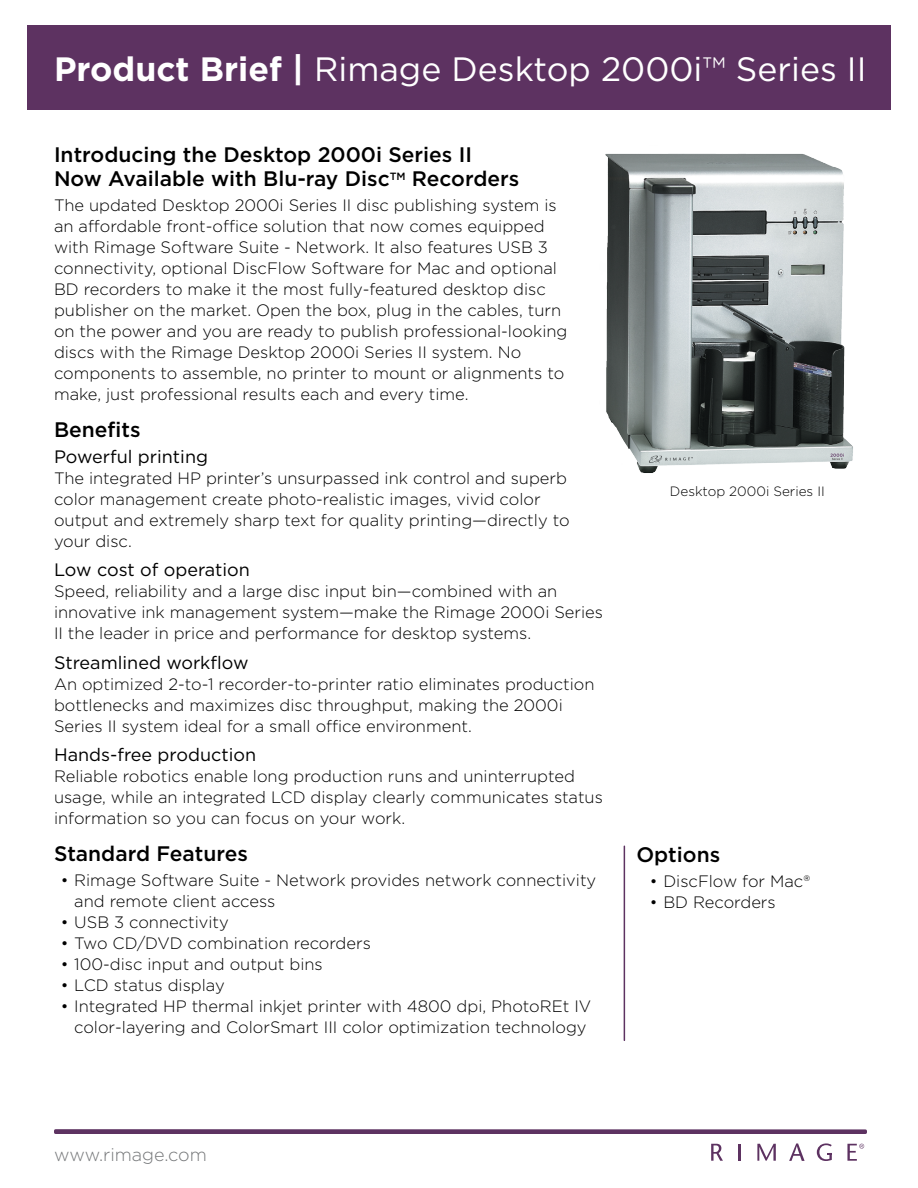
<style>
.page{position:relative;width:918px;height:1188px;background:#fff}
.page>*{position:absolute;margin:0;border:0;box-sizing:border-box;transform-origin:0 0}
.t1{font:33.75px "Gotham";color:#fff}
.t2{font:500 21px/24px "Gotham";color:#000}
.t3{font:18px "Gotham";color:#000}
.t4{font:300 18px "Gotham";color:#757779}
.t5{font:300 16.5px/21px "Gotham";color:#000}
.t6{font:300 13.5px "Gotham";color:#000}
.s1{font-weight:700}
.s2{font-weight:300}
</style>
<div class="page">
<div style="left:27px;top:26px;width:864px;height:84px;background:#5d3261"></div>
<svg style="left:711px;top:1144px;width:12px;height:17px"></svg>
<svg style="left:738px;top:1144px;width:2px;height:17px"></svg>
<svg style="left:757px;top:1144px;width:19px;height:17px"></svg>
<svg style="left:817px;top:1143px;width:15px;height:18px"></svg>
<svg style="left:789px;top:1143px;width:16px;height:18px"></svg>
<svg style="left:847px;top:1144px;width:17px;height:17px"></svg>
<div style="left:54px;top:1129px;width:813px;height:5px;border:3px solid #5d3261"></div>
<hr style="left:624px;top:846px;width:1px;height:194px;background:#5d3261">
<img style="left:605px;top:153px;width:248px;height:320px">
<h1 class="t1" style="left:54px;top:49px;width:814px"><span class="s1">Product Brief |</span> Rimage Desktop 2000i<span class="s2">™</span> Series II</h1>
<p class="t2" style="left:54px;top:143px;width:467px">Introducing the Desktop 2000i Series II<br>Now Available with Blu-ray Disc<sup>TM</sup> Recorders</p>
<p class="t5" style="left:54px;top:194px;width:515px">The updated Desktop 2000i Series II disc publishing system is an affordable front-office solution that now comes equipped with Rimage Software Suite - Network. It also features USB 3 connectivity, optional DiscFlow Software for Mac and optional BD recorders to make it the most fully-featured desktop disc publisher on the market. Open the box, plug in the cables, turn on the power and you are ready to publish professional-looking discs with the Rimage Desktop 2000i Series II system. No components to assemble, no printer to mount or alignments to make, just professional results each and every time.</p>
<p class="t2" style="left:54px;top:418px;width:88px">Benefits</p>
<p class="t3" style="left:54px;top:446px;width:156px">Powerful printing</p>
<p class="t5" style="left:54px;top:468px;width:517px">The integrated HP printer’s unsurpassed ink control and superb color management create photo-realistic images, vivid color output and extremely sharp text for quality printing—directly to your disc.</p>
<p class="t3" style="left:54px;top:559px;width:197px">Low cost of operation</p>
<p class="t5" style="left:54px;top:581px;width:551px">Speed, reliability and a large disc input bin—combined with an innovative ink management system—make the Rimage 2000i Series<br>II the leader in price and performance for desktop systems.</p>
<p class="t3" style="left:54px;top:651px;width:196px">Streamlined workflow</p>
<p class="t5" style="left:54px;top:673px;width:542px">An optimized 2-to-1 recorder-to-printer ratio eliminates production bottlenecks and maximizes disc throughput, making the 2000i<br>Series II system ideal for a small office environment.</p>
<p class="t3" style="left:54px;top:744px;width:204px">Hands-free production</p>
<p class="t5" style="left:54px;top:766px;width:550px">Reliable robotics enable long production runs and uninterrupted usage, while an integrated LCD display clearly communicates status information so you can focus on your work.</p>
<p class="t2" style="left:54px;top:842px;width:195px">Standard Features</p>
<p class="t5" style="left:74px;top:870px;width:524px;text-indent:-13px">• Rimage Software Suite - Network provides network connectivity and remote client access</p>
<p class="t5" style="left:61px;top:912px;width:170px">• USB 3 connectivity</p>
<p class="t5" style="left:61px;top:933px;width:312px">• Two CD/DVD combination recorders</p>
<p class="t5" style="left:61px;top:954px;width:264px">• 100-disc input and output bins</p>
<p class="t5" style="left:61px;top:975px;width:166px">• LCD status display</p>
<p class="t5" style="left:61px;top:996px;width:532px;text-align:center">• Integrated HP thermal inkjet printer with 4800 dpi, PhotoREt IV color-layering and ColorSmart III color optimization technology</p>
<p class="t6" style="left:670px;top:483px;width:156px">Desktop 2000i Series II</p>
<p class="t2" style="left:636px;top:843px;width:85px">Options</p>
<p class="t5" style="left:650px;top:870px;width:162px">• DiscFlow for Mac®</p>
<p class="t5" style="left:650px;top:891px;width:127px">• BD Recorders</p>
<p class="t4" style="left:54px;top:1144px;width:154px">www.rimage.com</p>
</div>
